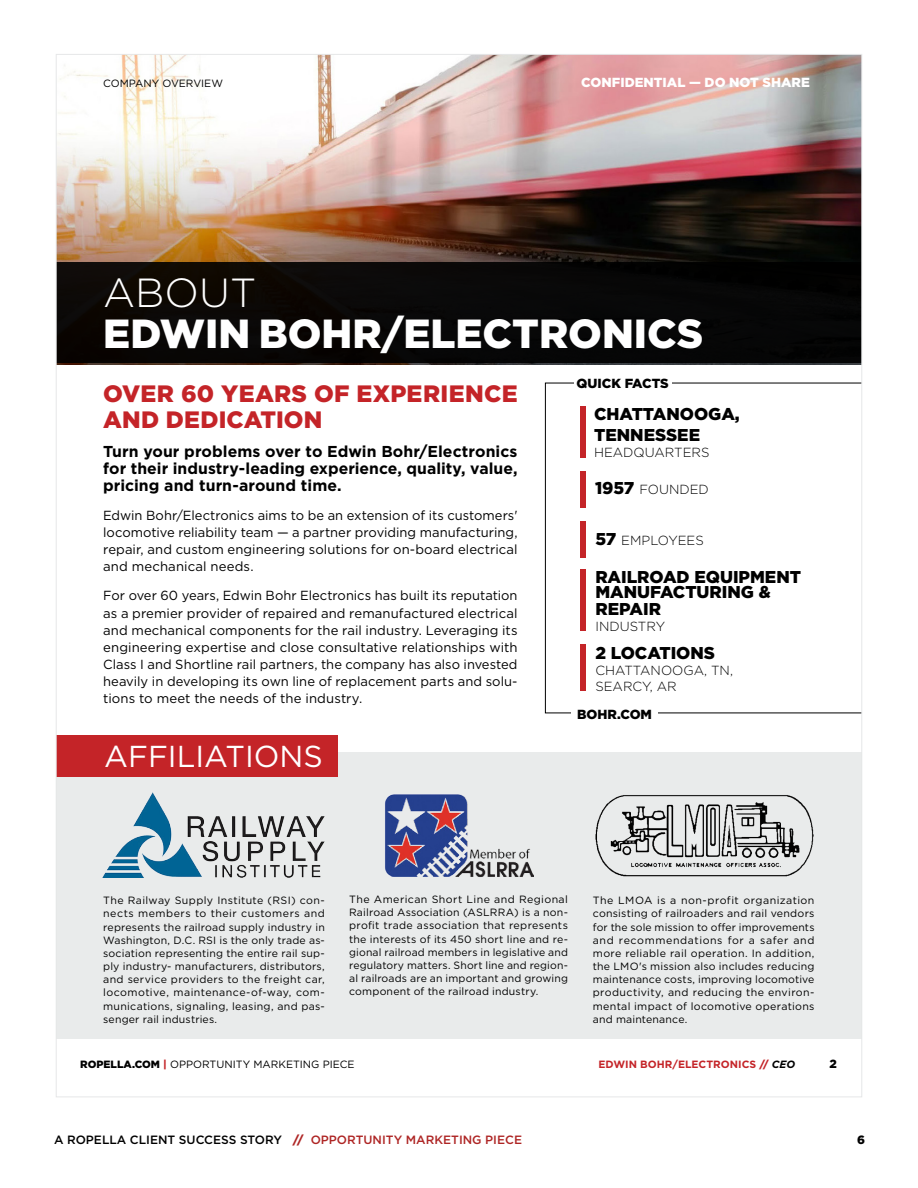
<style>
.page{position:relative;width:918px;height:1188px;background:#fff}
.page>*{position:absolute;margin:0;border:0;box-sizing:border-box;transform-origin:0 0}
.t1{font:900 40.65px "Gotham";color:#fff}
.t2{font:300 40.65px "Gotham";color:#fff}
.t3{font:30.3px "Gotham";color:#fff}
.t4{font:900 23.7px/26.4px "Gotham";letter-spacing:.005em;color:#c42428}
.t5{font:900 17.1px/20.5px "Gotham";color:#000}
.t6{font:700 15.75px/17.1px "Gotham";letter-spacing:.005em;color:#000;text-align:justify}
.t7{font:13.2px/17.1px "Gotham";letter-spacing:.005em;color:#000;text-align:justify}
.t8{font:300 13.2px/15.8px "Gotham";color:#000}
.t9{font:900 13.2px "Gotham";color:#fff}
.t10{font:900 13.2px "Gotham";color:#000}
.t11{font:500 12px "Gotham";color:#000}
.t12{font:900 12px "Gotham";color:#000}
.t13{font:900 11.85px "Gotham";color:#000}
.t14{font:10.5px/13.2px "Gotham";letter-spacing:.015em;color:#000;text-align:justify}
.t15{font:700 10.5px "Gotham";color:#c42428}
.s1{font-weight:900;font-size:17.1px}
.s2{font-weight:900}
.s3{font-weight:900;color:#c42428}
.s4{font-style:italic;color:#000}
.s5{font-weight:900;color:#ae2524}
.s6{color:#ae2524}
</style>
<div class="page">
<img style="left:58px;top:56px;width:802px;height:309px">
<div style="left:56px;top:262px;width:805px;height:101px;background:#080707"></div>
<svg style="left:545px;top:383px;width:315px;height:330px"></svg>
<div style="left:56px;top:752px;width:805px;height:286px;background:#e9ebeb"></div>
<img style="left:103px;top:792px;width:222px;height:85px">
<img style="left:385px;top:794px;width:149px;height:83px">
<img style="left:595px;top:795px;width:219px;height:82px">
<div style="left:571px;top:702px;width:87px;height:22px;background:#fff"></div>
<div style="left:574px;top:377px;width:97px;height:11px;background:#fff"></div>
<div style="left:56px;top:735px;width:281px;height:42px;background:#c42428"></div>
<p class="t14" style="left:103px;top:76px;width:121px">COMPANY OVERVIEW</p>
<p class="t9" style="left:581px;top:73px;width:230px">CONFIDENTIAL — DO NOT SHARE</p>
<h1 class="t2" style="left:103px;top:267px;width:155px">ABOUT</h1>
<h1 class="t1" style="left:103px;top:306px;width:602px">EDWIN BOHR/ELECTRONICS</h1>
<h3 class="t4" style="left:103px;top:380px;width:416px">OVER 60 YEARS OF EXPERIENCE<br>AND DEDICATION</h3>
<h3 class="t6" style="left:103px;top:443px;width:416px">Turn your problems over to Edwin Bohr/Electronics for their industry-leading experience, quality, value, pricing and turn-around time.</h3>
<p class="t7" style="left:103px;top:507px;width:416px">Edwin Bohr/Electronics aims to be an extension of its customers' locomotive reliability team — a partner providing manufacturing, repair, and custom engineering solutions for on-board electrical and mechanical needs.</p>
<p class="t7" style="left:103px;top:587px;width:416px">For over 60 years, Edwin Bohr Electronics has built its reputation as a premier provider of repaired and remanufactured electrical and mechanical components for the rail industry. Leveraging its engineering expertise and close consultative relationships with Class I and Shortline rail partners, the company has also invested heavily in developing its own line of replacement parts and solu&shy;tions to meet the needs of the industry.</p>
<h2 class="t3" style="left:104px;top:737px;width:220px">AFFILIATIONS</h2>
<p class="t10" style="left:577px;top:374px;width:94px">QUICK FACTS</p>
<h3 class="t5" style="left:594px;top:404px;width:147px">CHATTANOOGA,<br>TENNESSEE</h3>
<p class="t8" style="left:594px;top:444px;width:117px">HEADQUARTERS</p>
<p class="t8" style="left:595px;top:481px;width:115px"><span class="s1">1957</span> FOUNDED</p>
<p class="t8" style="left:595px;top:532px;width:110px"><span class="s1">57</span> EMPLOYEES</p>
<h3 class="t5" style="left:595px;top:569px;width:207px;line-height:15.3px">RAILROAD EQUIPMENT<br>MANUFACTURING &amp;</h3>
<h3 class="t5" style="left:595px;top:599px;width:67px">REPAIR</h3>
<p class="t8" style="left:595px;top:618px;width:71px">INDUSTRY</p>
<h3 class="t5" style="left:595px;top:643px;width:121px">2 LOCATIONS</h3>
<p class="t8" style="left:595px;top:662px;width:139px">CHATTANOOGA, TN,<br>SEARCY, AR</p>
<p class="t10" style="left:577px;top:705px;width:76px">BOHR.COM</p>
<p class="t14" style="left:103px;top:894px;width:223px">The Railway Supply Institute (RSI) con&shy;nects members to their customers and represents the railroad supply industry in Washington, D.C. RSI is the only trade as&shy;sociation representing the entire rail sup&shy;ply industry- manufacturers, distributors, and service providers to the freight car, locomotive, maintenance-of-way, com&shy;munications, signaling, leasing, and pas&shy;senger rail industries.</p>
<p class="t14" style="left:349px;top:893px;width:220px">The American Short Line and Regional Railroad Association (ASLRRA) is a non&shy;profit trade association that represents the interests of its 450 short line and re&shy;gional railroad members in legislative and regulatory matters. Short line and region&shy;al railroads are an important and growing component of the railroad industry.</p>
<p class="t14" style="left:593px;top:894px;width:223px">The LMOA is a non-profit organization consisting of railroaders and rail vendors for the sole mission to offer improvements and recommendations for a safer and more reliable rail operation. In addition, the LMO's mission also includes reducing maintenance costs, improving locomotive productivity, and reducing the environ&shy;mental impact of locomotive operations and maintenance.</p>
<p class="t14" style="left:80px;top:1057px;width:276px"><span class="s2">ROPELLA.COM</span> <span class="s3">|</span> OPPORTUNITY MARKETING PIECE</p>
<p class="t15" style="left:599px;top:1057px;width:198px">EDWIN BOHR/ELECTRONICS <span class="s2">//</span> <span class="s4">CEO</span></p>
<p class="t13" style="left:830px;top:1056px;width:9px">2</p>
<p class="t11" style="left:54px;top:1132px;width:470px">A ROPELLA CLIENT SUCCESS STORY <span class="s5">//</span> <span class="s6">OPPORTUNITY MARKETING PIECE</span></p>
<p class="t12" style="left:857px;top:1131px;width:9px">6</p>
</div>
